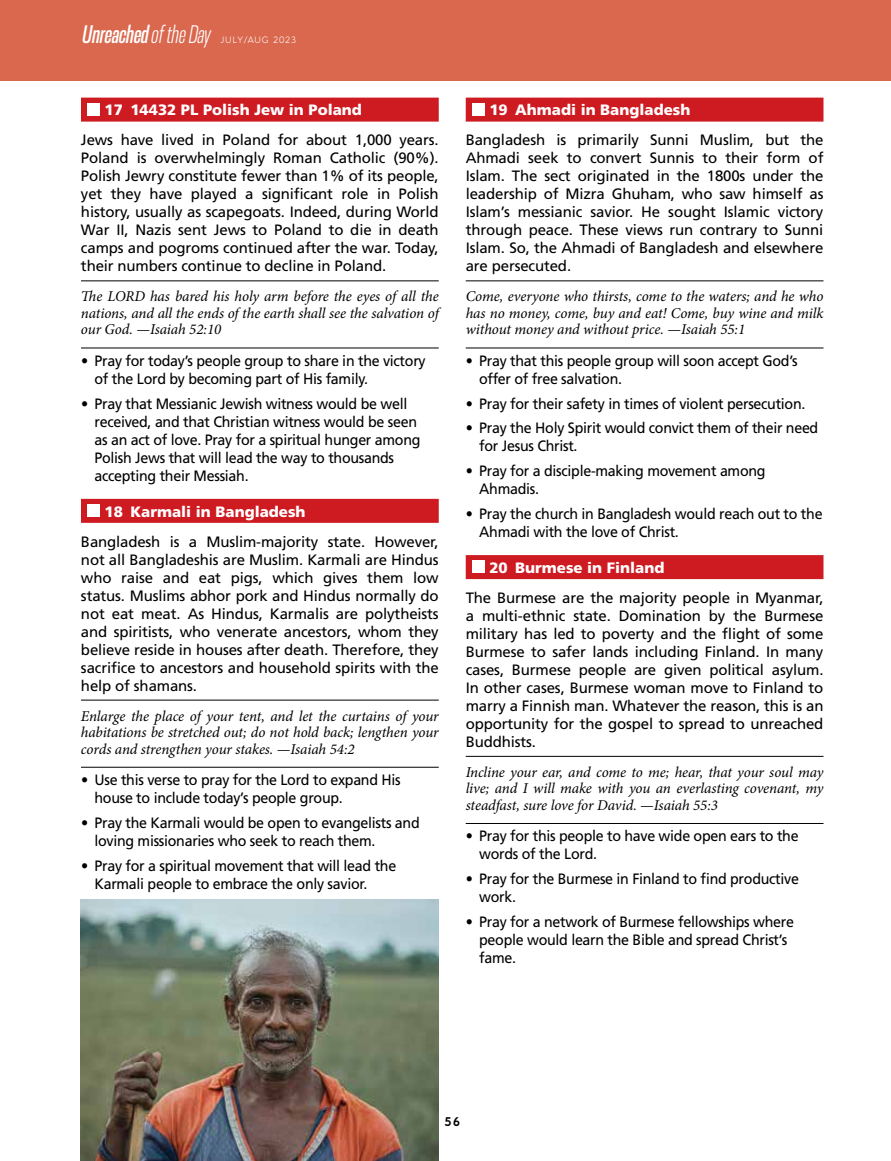
<style>
.page{position:relative;width:891px;height:1161px;background:#fff}
.page>*{position:absolute;margin:0;border:0;box-sizing:border-box;transform-origin:0 0}
.t1{font:italic 500 condensed 27px "Resolve";color:#fff}
.t2{font:15px/18px "Frutiger LT Std";letter-spacing:-.02em;color:#000;text-align:justify}
.t3{font:15px/18px "Frutiger LT Std";letter-spacing:-.02em;color:#000;scale:.95 1}
.t4{font:italic 15px/16.5px "Minion Pro";letter-spacing:-.01em;color:#000;text-align:justify}
.t5{font:900 15px "Frutiger LT Std";color:#fff}
.t6{font:700 12px "Aquawax Pro";color:#000}
.t7{font:300 9px "Aquawax Pro";letter-spacing:.1em;color:#fff}
.s1{font-weight:300}
</style>
<div class="page">
<div style="left:81px;top:98px;width:358px;height:24px;background:#ce1b22"></div>
<hr style="left:81px;top:281px;width:358px;height:1px;background:#000">
<hr style="left:81px;top:348px;width:358px;height:1px;background:#000">
<div style="left:81px;top:499px;width:358px;height:24px;background:#ce1b22"></div>
<hr style="left:81px;top:700px;width:358px;height:1px;background:#000">
<hr style="left:81px;top:767px;width:358px;height:1px;background:#000">
<div style="left:88px;top:103px;width:12px;height:12px;background:#fff"></div>
<div style="left:88px;top:504px;width:12px;height:13px;background:#fff"></div>
<div style="left:466px;top:98px;width:358px;height:24px;background:#ce1b22"></div>
<hr style="left:466px;top:281px;width:358px;height:1px;background:#000">
<hr style="left:466px;top:348px;width:358px;height:1px;background:#000">
<div style="left:466px;top:555px;width:358px;height:24px;background:#ce1b22"></div>
<hr style="left:466px;top:756px;width:358px;height:1px;background:#000">
<hr style="left:466px;top:823px;width:358px;height:1px;background:#000">
<div style="left:472px;top:103px;width:13px;height:12px;background:#fff"></div>
<div style="left:472px;top:561px;width:13px;height:12px;background:#fff"></div>
<div style="left:0;top:0;width:891px;height:81px;background:#da684e"></div>
<img style="left:81px;top:900px;width:358px;height:261px">
<h1 class="t1" style="left:83px;top:20px;width:130px">Unreached <span class="s1">of the Day</span></h1>
<p class="t7" style="left:221px;top:33px;width:77px">JULY/AUG 2023</p>
<p class="t5" style="left:105px;top:101px;width:259px">17 14432 PL Polish Jew in Poland</p>
<p class="t2" style="left:81px;top:131px;width:359px">Jews have lived in Poland for about 1,000 years.<br>Poland is overwhelmingly Roman Catholic (90%).<br>Polish Jewry constitute fewer than 1% of its people, yet they have played a significant role in Polish history, usually as scapegoats. Indeed, during World War II, Nazis sent Jews to Poland to die in death camps and pogroms continued after the war. Today, their numbers continue to decline in Poland.</p>
<p class="t4" style="left:81px;top:288px;width:359px">The LORD has bared his holy arm before the eyes of all the nations, and all the ends of the earth shall see the salvation of our God. —Isaiah 52:10</p>
<p class="t3" style="left:94px;top:352px;width:350px;text-indent:-13px">• Pray for today’s people group to share in the victory of the Lord by becoming part of His family.</p>
<p class="t3" style="left:94px;top:394px;width:345px;text-indent:-13px">• Pray that Messianic Jewish witness would be well received, and that Christian witness would be seen as an act of love. Pray for a spiritual hunger among Polish Jews that will lead the way to thousands accepting their Messiah.</p>
<p class="t5" style="left:105px;top:502px;width:202px">18 Karmali in Bangladesh</p>
<p class="t2" style="left:81px;top:532px;width:359px">Bangladesh is a Muslim-majority state. However, not all Bangladeshis are Muslim. Karmali are Hindus who raise and eat pigs, which gives them low status. Muslims abhor pork and Hindus normally do not eat meat. As Hindus, Karmalis are polytheists and spiritists, who venerate ancestors, whom they believe reside in houses after death. Therefore, they sacrifice to ancestors and household spirits with the help of shamans.</p>
<p class="t4" style="left:81px;top:707px;width:359px">Enlarge the place of your tent, and let the curtains of your habitations be stretched out; do not hold back; lengthen your cords and strengthen your stakes. —Isaiah 54:2</p>
<p class="t3" style="left:94px;top:771px;width:324px;text-indent:-13px">• Use this verse to pray for the Lord to expand His house to include today’s people group.</p>
<p class="t3" style="left:94px;top:814px;width:344px;text-indent:-13px">• Pray the Karmali would be open to evangelists and loving missionaries who seek to reach them.</p>
<p class="t3" style="left:94px;top:856px;width:319px;text-indent:-13px">• Pray for a spiritual movement that will lead the<br>Karmali people to embrace the only savior.</p>
<p class="t5" style="left:489px;top:101px;width:202px">19 Ahmadi in Bangladesh</p>
<p class="t2" style="left:466px;top:131px;width:359px">Bangladesh is primarily Sunni Muslim, but the Ahmadi seek to convert Sunnis to their form of Islam. The sect originated in the 1800s under the leadership of Mizra Ghuham, who saw himself as Islam’s messianic savior. He sought Islamic victory through peace. These views run contrary to Sunni Islam. So, the Ahmadi of Bangladesh and elsewhere are persecuted.</p>
<p class="t4" style="left:466px;top:288px;width:359px">Come, everyone who thirsts, come to the waters; and he who has no money, come, buy and eat! Come, buy wine and milk without money and without price. —Isaiah 55:1</p>
<p class="t3" style="left:479px;top:352px;width:337px;text-indent:-13px">• Pray that this people group will soon accept God’s offer of free salvation.</p>
<p class="t3" style="left:466px;top:394px;width:359px">• Pray for their safety in times of violent persecution.</p>
<p class="t3" style="left:479px;top:419px;width:358px;text-indent:-13px">• Pray the Holy Spirit would convict them of their need for Jesus Christ.</p>
<p class="t3" style="left:479px;top:462px;width:303px;text-indent:-13px">• Pray for a disciple-making movement among<br>Ahmadis.</p>
<p class="t3" style="left:479px;top:505px;width:363px;text-indent:-13px">• Pray the church in Bangladesh would reach out to the<br>Ahmadi with the love of Christ.</p>
<p class="t5" style="left:489px;top:558px;width:177px">20 Burmese in Finland</p>
<p class="t2" style="left:466px;top:589px;width:359px">The Burmese are the majority people in Myanmar, a multi-ethnic state. Domination by the Burmese military has led to poverty and the flight of some Burmese to safer lands including Finland. In many cases, Burmese people are given political asylum.<br>In other cases, Burmese woman move to Finland to marry a Finnish man. Whatever the reason, this is an opportunity for the gospel to spread to unreached Buddhists.</p>
<p class="t4" style="left:466px;top:764px;width:359px">Incline your ear, and come to me; hear, that your soul may live; and I will make with you an everlasting covenant, my steadfast, sure love for David. —Isaiah 55:3</p>
<p class="t3" style="left:479px;top:827px;width:338px;text-indent:-13px">• Pray for this people to have wide open ears to the words of the Lord.</p>
<p class="t3" style="left:479px;top:870px;width:338px;text-indent:-13px">• Pray for the Burmese in Finland to find productive work.</p>
<p class="t3" style="left:479px;top:913px;width:333px;text-indent:-13px">• Pray for a network of Burmese fellowships where people would learn the Bible and spread Christ’s fame.</p>
<p class="t6" style="left:445px;top:1113px;width:17px">56</p>
</div>
